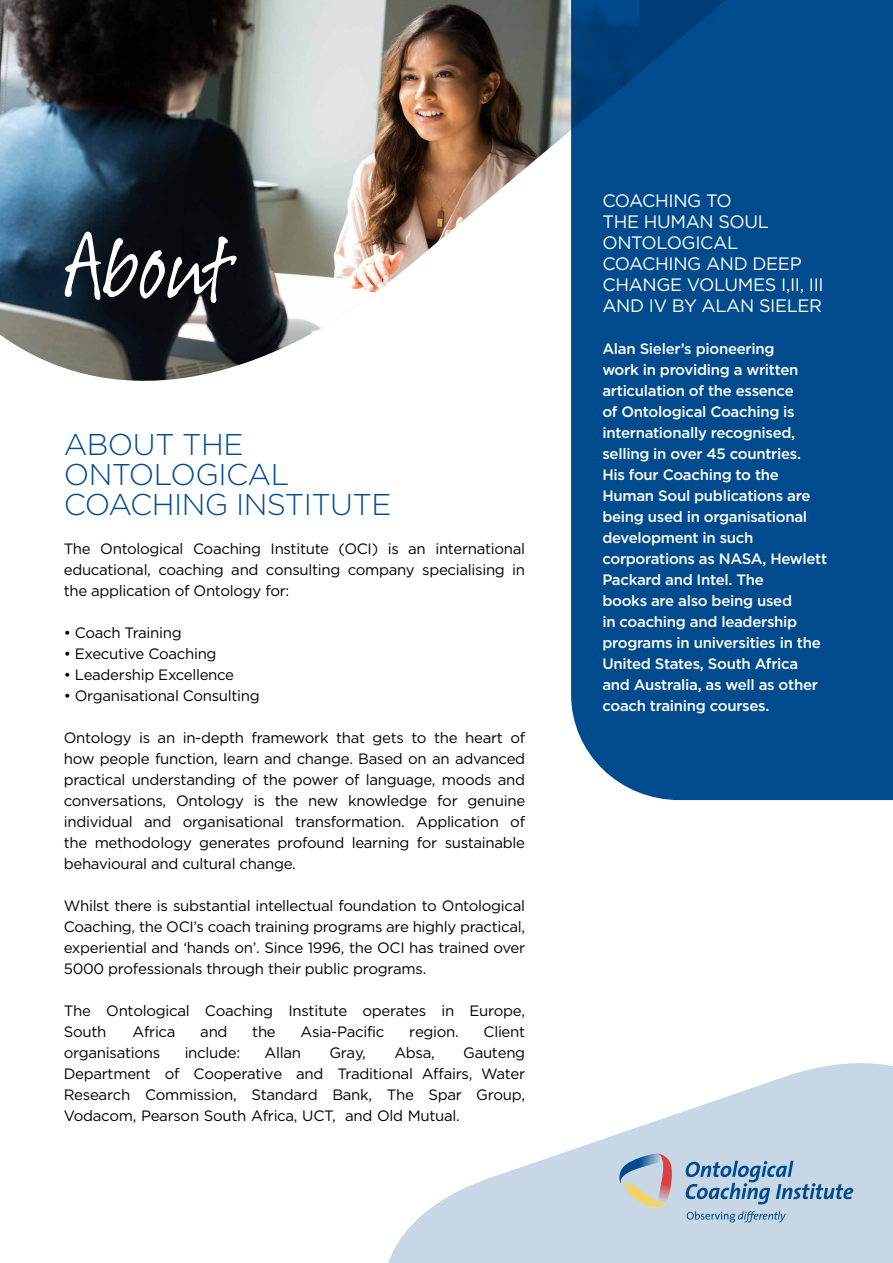
<style>
.page{position:relative;width:893px;height:1263px;background:#fff}
.page>*{position:absolute;margin:0;border:0;box-sizing:border-box;transform-origin:0 0}
.t1{font:108px "Suomi Hand Script";letter-spacing:.02em;color:#fff}
.t2{font:300 30px/30px "Gotham HTF";letter-spacing:-.02em;color:#004b8d}
.t3{font:18px/21px "Gotham HTF";letter-spacing:-.02em;color:#fff}
.t4{font:15px/21px "Gotham HTF";letter-spacing:-.02em;color:#000;text-align:justify}
.t5{font:500 15px/21px "Gotham HTF";letter-spacing:-.02em;color:#fff}
</style>
<div class="page">
<img style="left:0;top:0;width:571px;height:381px">
<div style="left:571px;top:0;width:322px;height:800px;background:#004b8d"></div>
<svg style="left:388px;top:1063px;width:505px;height:200px;fill:#c7d7e6"></svg>
<svg style="left:618px;top:1154px;width:55px;height:53px"></svg>
<svg style="left:686px;top:1161px;width:167px;height:43px"></svg>
<svg style="left:687px;top:1211px;width:99px;height:11px"></svg>
<h1 class="t1" style="left:64px;top:215px;width:171px">About</h1>
<h2 class="t2" style="left:64px;top:429px;width:329px">ABOUT THE<br>ONTOLOGICAL<br>COACHING INSTITUTE</h2>
<p class="t4" style="left:64px;top:538px;width:463px">The Ontological Coaching Institute (OCI) is an international educational, coaching and consulting company specialising in the application of Ontology for:</p>
<p class="t4" style="left:64px;top:622px;width:119px">• Coach Training</p>
<p class="t4" style="left:64px;top:643px;width:154px">• Executive Coaching</p>
<p class="t4" style="left:64px;top:664px;width:172px">• Leadership Excellence</p>
<p class="t4" style="left:64px;top:685px;width:198px">• Organisational Consulting</p>
<p class="t4" style="left:64px;top:727px;width:463px">Ontology is an in-depth framework that gets to the heart of how people function, learn and change. Based on an advanced practical understanding of the power of language, moods and conversations, Ontology is the new knowledge for genuine individual and organisational transformation. Application of the methodology generates profound learning for sustainable behavioural and cultural change.</p>
<p class="t4" style="left:64px;top:895px;width:463px">Whilst there is substantial intellectual foundation to Ontological Coaching, the OCI’s coach training programs are highly practical, experiential and ‘hands on’. Since 1996, the OCI has trained over 5000 professionals through their public programs.</p>
<p class="t4" style="left:64px;top:1000px;width:463px">The Ontological Coaching Institute operates in Europe,<br>South</p>
<p class="t4" style="left:132px;top:1021px;width:45px">Africa</p>
<p class="t4" style="left:200px;top:1021px;width:29px">and</p>
<p class="t4" style="left:252px;top:1021px;width:25px">the</p>
<p class="t4" style="left:301px;top:1021px;width:85px">Asia-Pacific</p>
<p class="t4" style="left:409px;top:1021px;width:51px">region.</p>
<p class="t4" style="left:484px;top:1021px;width:43px">Client</p>
<p class="t4" style="left:64px;top:1042px;width:98px">organisations</p>
<p class="t4" style="left:185px;top:1042px;width:57px">include:</p>
<p class="t4" style="left:264px;top:1042px;width:38px">Allan</p>
<p class="t4" style="left:329px;top:1042px;width:38px">Gray,</p>
<p class="t4" style="left:394px;top:1042px;width:42px">Absa,</p>
<p class="t4" style="left:64px;top:1042px;width:463px;text-indent:399px">Gauteng Department of Cooperative and Traditional Affairs, Water Research Commission, Standard Bank, The Spar Group, Vodacom, Pearson South Africa, UCT, and Old Mutual.</p>
<p class="t3" style="left:602px;top:189px;width:223px">COACHING TO<br>THE HUMAN SOUL<br>ONTOLOGICAL<br>COACHING AND DEEP<br>CHANGE VOLUMES I,II, III<br>AND IV BY ALAN SIELER</p>
<p class="t5" style="left:602px;top:337px;width:226px">Alan Sieler’s pioneering<br>work in providing a written articulation of the essence<br>of Ontological Coaching is internationally recognised, selling in over 45 countries.<br>His four Coaching to the<br>Human Soul publications are being used in organisational development in such corporations as NASA, Hewlett<br>Packard and Intel. The<br>books are also being used<br>in coaching and leadership programs in universities in the<br>United States, South Africa and Australia, as well as other coach training courses.</p>
</div>
